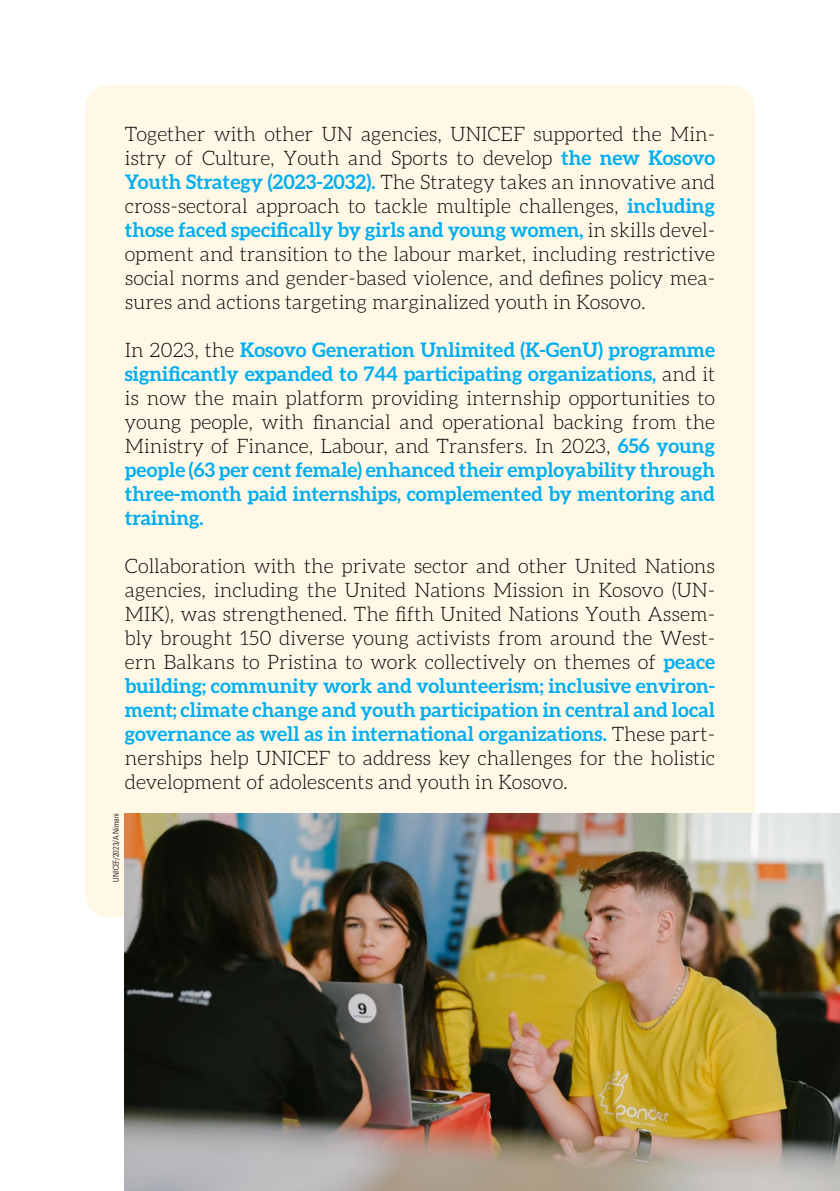
<style>
.page{position:relative;width:840px;height:1191px;background:#fff}
.page>*{position:absolute;margin:0;border:0;box-sizing:border-box;transform-origin:0 0}
.t1{font:300 20px/24px "Aleo";color:#000;text-align:justify}
.t2{font:700 20px/24px "Aleo";color:#00aeef;text-align:justify}
.t3{font:8px "Univers LT 47 Lt Cn";color:#000}
.s1{font-weight:700;color:#00aeef}
.s2{font-weight:300;color:#000}
</style>
<div class="page">
<div style="left:85px;top:85px;width:669px;height:832px;background:#fff8e7;border-radius:24px"></div>
<img style="left:125px;top:813px;width:714px;height:378px">
<p class="t1" style="left:125px;top:122px;width:591px">Together with other UN agencies, UNICEF supported the Min&shy;istry of Culture, Youth and Sports to develop <span class="s1">the new Kosovo Youth Strategy (2023-2032).</span> The Strategy takes an innovative and cross-sectoral approach to tackle multiple challenges, <span class="s1">including those faced specifically by girls and young women,</span> in skills devel&shy;opment and transition to the labour market, including restrictive social norms and gender-based violence, and defines policy mea&shy;sures and actions targeting marginalized youth in Kosovo.</p>
<p class="t2" style="left:125px;top:337px;width:591px"><span class="s2">In 2023, the</span> Kosovo Generation Unlimited (K-GenU) programme significantly expanded to 744 participating organizations, <span class="s2">and it is now the main platform providing internship opportunities to young people, with financial and operational backing from the Ministry of Finance, Labour, and Transfers. In 2023,</span> 656 young people (63 per cent female) enhanced their employability through three-month paid internships, complemented by mentoring and training.</p>
<p class="t1" style="left:125px;top:554px;width:591px">Collaboration with the private sector and other United Nations agencies, including the United Nations Mission in Kosovo (UN-MIK), was strengthened. The fifth United Nations Youth Assem&shy;bly brought 150 diverse young activists from around the West&shy;ern Balkans to Pristina to work collectively on themes of <span class="s1">peace building; community work and volunteerism; inclusive environ&shy;ment; climate change and youth participation in central and local governance as well as in international organizations.</span> These part&shy;nerships help UNICEF to address key challenges for the holistic development of adolescents and youth in Kosovo.</p>
<p class="t3" style="left:111px;top:881px;width:70px;rotate:-90deg">UNICEF/2023/A.Nimani</p>
</div>
